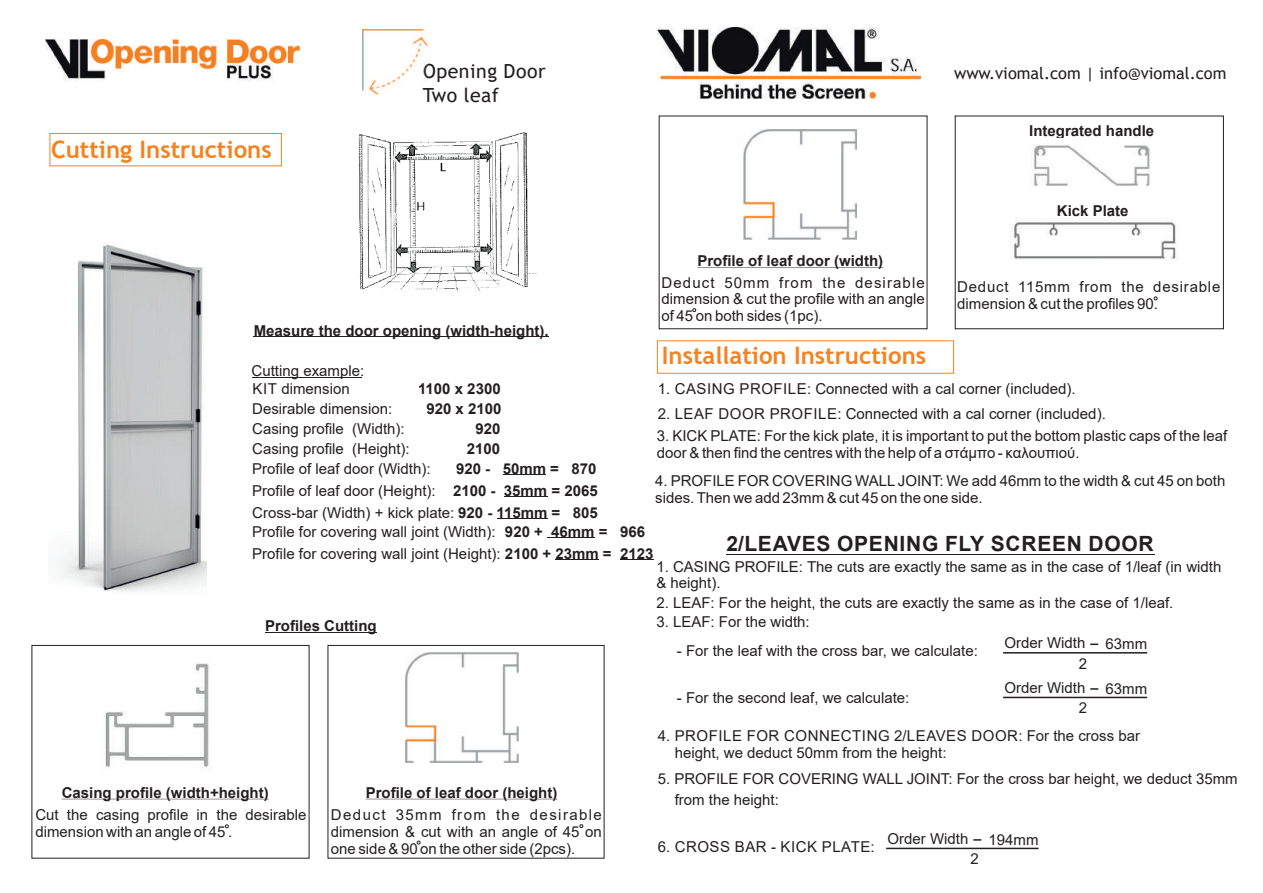
<style>
.page{position:relative;width:1263px;height:893px;background:#fff}
.page>*{position:absolute;margin:0;border:0;box-sizing:border-box;transform-origin:0 0}
.t1{font:700 24px "Trebuchet MS";color:#f58220}
.t2{font:700 21px "Arial";letter-spacing:.035em;color:#231f20}
.t3{font:19.5px "Trebuchet MS";letter-spacing:.025em;color:#231f20}
.t4{font:16.5px "Trebuchet MS";color:#231f20}
.t5{font:15px/16.8px "Arial";color:#231f20}
.t6{font:700 15px/20px "Arial";color:#231f20;text-align:center}
.t7{font:15px "Arial";letter-spacing:.035em;color:#231f20}
.t8{font:15px/16.8px "Arial";letter-spacing:.05em;color:#231f20}
.s1{font-weight:700}
</style>
<div class="page">
<div style="left:49px;top:133px;width:233px;height:33px;border:1px solid #f58220"></div>
<hr style="left:62px;top:799px;width:43px;height:1px;background:#231f20">
<hr style="left:115px;top:799px;width:154px;height:1px;background:#231f20">
<hr style="left:366px;top:799px;width:68px;height:1px;background:#231f20">
<hr style="left:438px;top:799px;width:119px;height:1px;background:#231f20">
<hr style="left:697px;top:267px;width:51px;height:1px;background:#231f20">
<hr style="left:760px;top:267px;width:123px;height:1px;background:#231f20">
<svg style="left:748px;top:267px;width:12px;height:1px"></svg>
<hr style="left:254px;top:337px;width:295px;height:1px;background:#231f20">
<hr style="left:252px;top:377px;width:109px;height:1px;background:#231f20">
<hr style="left:265px;top:632px;width:112px;height:1px;background:#231f20">
<svg style="left:225px;top:824px;width:4px;height:4px"></svg>
<svg style="left:579px;top:824px;width:4px;height:4px"></svg>
<svg style="left:692px;top:308px;width:4px;height:4px"></svg>
<img style="left:1012px;top:220px;width:167px;height:40px">
<svg style="left:503px;top:474px;width:43px;height:1px"></svg>
<hr style="left:504px;top:496px;width:43px;height:1px;background:#231f20">
<hr style="left:497px;top:518px;width:50px;height:1px;background:#231f20">
<svg style="left:547px;top:537px;width:48px;height:1px"></svg>
<hr style="left:555px;top:559px;width:44px;height:1px;background:#231f20">
<hr style="left:620px;top:559px;width:33px;height:1px;background:#231f20">
<hr style="left:726px;top:554px;width:429px;height:1px;background:#231f20">
<hr style="left:1003px;top:652px;width:144px;height:2px;background:#231f20">
<svg style="left:1090px;top:643px;width:8px;height:2px"></svg>
<hr style="left:886px;top:848px;width:152px;height:1px;background:#231f20">
<svg style="left:973px;top:839px;width:8px;height:2px"></svg>
<hr style="left:1003px;top:697px;width:144px;height:1px;background:#231f20">
<svg style="left:1090px;top:688px;width:8px;height:2px"></svg>
<img style="left:657px;top:27px;width:264px;height:71px">
<img style="left:362px;top:30px;width:65px;height:65px">
<img style="left:406px;top:652px;width:112px;height:110px">
<img style="left:743px;top:129px;width:113px;height:110px">
<div style="left:657px;top:340px;width:297px;height:34px;border:1px solid #f58220"></div>
<img style="left:357px;top:132px;width:180px;height:159px">
<img style="left:60px;top:243px;width:146px;height:349px">
<img style="left:105px;top:662px;width:104px;height:105px">
<img style="left:45px;top:39px;width:255px;height:42px">
<img style="left:1033px;top:144px;width:117px;height:42px">
<h1 class="t1" style="left:51px;top:140px;width:222px">Cutting Instructions</h1>
<h3 class="t3" style="left:423px;top:64px;width:124px">Opening Door</h3>
<p class="t4" style="left:954px;top:67px;width:274px">www.viomal.com | info@viomal.com</p>
<h3 class="t3" style="left:423px;top:87px;width:78px">Two leaf</h3>
<p class="t6" style="left:1029px;top:122px;width:127px">Integrated handle</p>
<p class="t6" style="left:697px;top:252px;width:187px">Profile of leaf door (width)</p>
<p class="t6" style="left:1057px;top:203px;width:73px">Kick Plate</p>
<p class="t5" style="left:662px;top:275px;width:265px;text-align:justify">Deduct 50mm from the desirable dimension &amp; cut the profile with an angle of 45 on both sides (1pc).</p>
<p class="t8" style="left:957px;top:279px;width:265px">Deduct 115mm from the desirable dimension &amp; cut the profiles 90.</p>
<p class="t6" style="left:254px;top:322px;width:297px">Measure the door opening (width-height).</p>
<p class="t5" style="left:252px;top:363px;width:114px;line-height:17.9px">Cutting example:<br>ΚΙΤ dimension</p>
<p class="t5" style="left:252px;top:402px;width:142px">Desirable dimension:</p>
<h1 class="t1" style="left:662px;top:346px;width:266px">Installation Instructions</h1>
<p class="t5" style="left:658px;top:381px;width:419px">1. CASING PROFILE: Connected with a cal corner (included).</p>
<p class="t5" style="left:658px;top:407px;width:450px">2. LEAF DOOR PROFILE: Connected with a cal corner (included).</p>
<p class="t6" style="left:418px;top:380px;width:85px">1100 x 2300<br>920 x 2100</p>
<p class="t5" style="left:252px;top:420px;width:180px;line-height:20px">Casing profile (Width):<br>Casing profile (Height):<br>Profile of leaf door (Width):</p>
<p class="t5" style="left:252px;top:481px;width:347px;line-height:22px">Profile of leaf door (Height):<br>Cross-bar (Width) + kick plate: <span class="s1">920 - 115mm = 805</span></p>
<p class="t6" style="left:467px;top:420px;width:35px">920<br>2100</p>
<p class="t5" style="left:657px;top:429px;width:572px">3. KICK PLATE: For the kick plate, it is important to put the bottom plastic caps of the leaf door &amp; then find the centres with the help of a στάμπο - καλουπιού.</p>
<p class="t5" style="left:655px;top:474px;width:572px">4. PROFILE FOR COVERING WALL JOINT: We add 46mm to the width &amp; cut 45 on both sides. Then we add 23mm &amp; cut 45 on the one side.</p>
<p class="t6" style="left:453px;top:459px;width:146px;line-height:22px;text-align:left">920 - 50mm = 870<br>2100 - 35mm = 2065</p>
<p class="t5" style="left:252px;top:523px;width:403px;line-height:21.3px">Profile for covering wall joint (Width): <span class="s1">920 + 46mm = 966<br></span>Profile for covering wall joint (Height): <span class="s1">2100 + 23mm = 2123</span></p>
<h2 class="t2" style="left:726px;top:536px;width:429px">2/LEAVES OPENING FLY SCREEN DOOR</h2>
<p class="t5" style="left:656px;top:559px;width:566px">1. CASING PROFILE: The cuts are exactly the same as in the case of 1/leaf (in width &amp; height).</p>
<p class="t5" style="left:656px;top:595px;width:518px">2. LEAF: For the height, the cuts are exactly the same as in the case of 1/leaf.</p>
<p class="t5" style="left:656px;top:614px;width:155px">3. LEAF: For the width:</p>
<p class="t6" style="left:265px;top:617px;width:113px">Profiles Cutting</p>
<p class="t5" style="left:1004px;top:634px;width:84px;line-height:20.2px;text-align:right">Order Width<br>2</p>
<p class="t5" style="left:1105px;top:637px;width:43px">63mm</p>
<p class="t5" style="left:677px;top:644px;width:302px">- For the leaf with the cross bar, we calculate:</p>
<p class="t5" style="left:677px;top:691px;width:234px">- For the second leaf, we calculate:</p>
<p class="t7" style="left:658px;top:730px;width:484px">4. PROFILE FOR CONNECTING 2/LEAVES DOOR: For the cross bar</p>
<p class="t5" style="left:1004px;top:679px;width:84px;line-height:20.2px;text-align:right">Order Width<br>2</p>
<p class="t5" style="left:1105px;top:682px;width:43px">63mm</p>
<p class="t6" style="left:62px;top:784px;width:209px">Casing profile (width+height)</p>
<p class="t6" style="left:366px;top:784px;width:193px">Profile of leaf door (height)</p>
<p class="t5" style="left:35px;top:808px;width:272px">Cut the casing profile in the desirable dimension with an angle of 45 .</p>
<p class="t5" style="left:331px;top:808px;width:272px;text-align:justify">Deduct 35mm from the desirable dimension &amp; cut with an angle of 45 on one side &amp; 90 on the other side (2pcs).</p>
<p class="t5" style="left:675px;top:746px;width:273px">height, we deduct 50mm from the height:</p>
<p class="t5" style="left:675px;top:769px;width:564px;line-height:21.3px;text-indent:-17px">5. PROFILE FOR COVERING WALL JOINT: For the cross bar height, we deduct 35mm from the height:</p>
<p class="t7" style="left:658px;top:841px;width:219px">6. CROSS BAR - KICK PLATE:</p>
<p class="t5" style="left:887px;top:832px;width:82px">Order Width</p>
<p class="t5" style="left:970px;top:852px;width:10px">2</p>
<p class="t5" style="left:988px;top:833px;width:52px">194mm</p>
</div>
